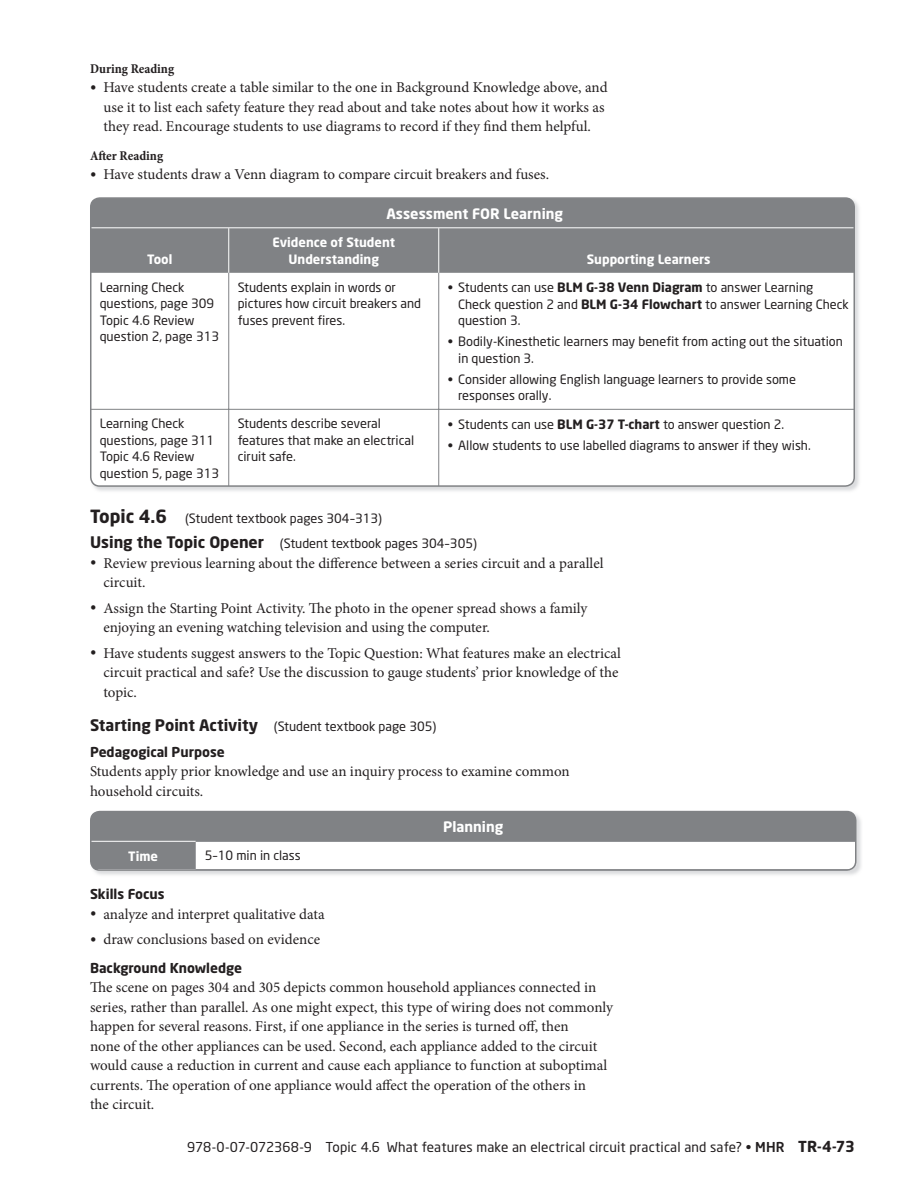
<style>
.page{position:relative;width:918px;height:1188px;background:#fff}
.page>*{position:absolute;margin:0;border:0;box-sizing:border-box;transform-origin:0 0}
.t1{font:15px/19.5px "Minion Pro";color:#231f20}
.t2{font:700 14.25px "Neo Sans";color:#fff}
.t3{font:13.5px "Neo Sans";letter-spacing:.005em;color:#231f20}
.t4{font:700 13.5px "Neo Sans";color:#231f20}
.t5{font:700 condensed 13.5px "Minion Pro";color:#231f20}
.t6{font:12.75px/16.5px "Neo Sans";color:#231f20}
.t7{font:700 12.75px/16.5px "Neo Sans";color:#fff;text-align:center}
.s1{font-size:16.5px}
.s2{font-weight:700}
.s3{font-weight:700;font-size:18px}
.s4{font-weight:700;font-size:15.75px}
.s5{font-weight:500}
.s6{font-weight:700;font-size:15px}
</style>
<div class="page">
<div style="left:93px;top:199px;width:761px;height:73px;background:#808285"></div>
<hr style="left:228px;top:228px;width:1px;height:45px;background:#fff">
<hr style="left:438px;top:228px;width:1px;height:45px;background:#fff">
<svg style="left:91px;top:272px;width:763px;height:214px"></svg>
<hr style="left:91px;top:227px;width:348px;height:1px;background:#fff">
<hr style="left:439px;top:227px;width:415px;height:1px;background:#fff">
<div style="left:90px;top:197px;width:765px;height:290px;border:2px solid #808285;border-radius:9px"></div>
<img style="left:90px;top:811px;width:771px;height:64px">
<svg style="left:91px;top:812px;width:765px;height:57px;fill:#808285"></svg>
<hr style="left:91px;top:841px;width:105px;height:1px;background:#fff">
<hr style="left:91px;top:869px;width:105px;height:1px;background:#fff">
<hr style="left:196px;top:841px;width:660px;height:1px;background:#808285">
<hr style="left:196px;top:869px;width:660px;height:1px;background:#808285">
<div style="left:90px;top:811px;width:766px;height:60px;border:2px solid #808285;border-radius:9px"></div>
<p class="t5" style="left:90px;top:63px;width:86px">During Reading</p>
<p class="t1" style="left:104px;top:79px;width:506px;text-indent:-14px"><span class="s1">•</span> Have students create a table similar to the one in Background Knowledge above, and use it to list each safety feature they read about and take notes about how it works as they read. Encourage students to use diagrams to record if they find them helpful.</p>
<p class="t5" style="left:90px;top:150px;width:75px">After Reading</p>
<p class="t1" style="left:90px;top:166px;width:461px"><span class="s1">•</span> Have students draw a Venn diagram to compare circuit breakers and fuses.</p>
<p class="t2" style="left:386px;top:208px;width:178px">Assessment FOR Learning</p>
<p class="t7" style="left:147px;top:252px;width:27px">Tool</p>
<p class="t7" style="left:272px;top:235px;width:124px">Evidence of Student<br>Understanding</p>
<p class="t7" style="left:587px;top:252px;width:125px">Supporting Learners</p>
<p class="t6" style="left:100px;top:280px;width:121px">Learning Check questions, page 309<br>Topic 4.6 Review question 2, page 313</p>
<p class="t6" style="left:238px;top:280px;width:185px">Students explain in words or pictures how circuit breakers and fuses prevent fires.</p>
<p class="t6" style="left:458px;top:281px;width:392px;text-indent:-10px">• Students can use <span class="s2">BLM G-38 Venn Diagram</span> to answer Learning<br>Check question 2 and <span class="s2">BLM G-34 Flowchart</span> to answer Learning Check question 3.</p>
<p class="t6" style="left:458px;top:335px;width:386px;text-indent:-10px">• Bodily-Kinesthetic learners may benefit from acting out the situation in question 3.</p>
<p class="t6" style="left:458px;top:372px;width:339px;text-indent:-10px">• Consider allowing English language learners to provide some responses orally.</p>
<p class="t6" style="left:100px;top:417px;width:121px">Learning Check questions, page 311<br>Topic 4.6 Review question 5, page 313</p>
<p class="t6" style="left:238px;top:417px;width:178px">Students describe several features that make an electrical ciruit safe.</p>
<p class="t6" style="left:448px;top:417px;width:338px">• Students can use <span class="s2">BLM G-37 T-chart</span> to answer question 2.</p>
<p class="t6" style="left:448px;top:438px;width:365px">• Allow students to use labelled diagrams to answer if they wish.</p>
<p class="t6" style="left:90px;top:507px;width:389px;line-height:25.5px"><span class="s3">Topic 4.6</span> (Student textbook pages 304–313)<br><span class="s4">Using the Topic Opener</span> (Student textbook pages 304–305)</p>
<p class="t1" style="left:104px;top:554px;width:502px;text-indent:-14px"><span class="s1">•</span> Review previous learning about the difference between a series circuit and a parallel circuit.</p>
<p class="t1" style="left:104px;top:599px;width:486px;text-indent:-14px"><span class="s1">•</span> Assign the Starting Point Activity. The photo in the opener spread shows a family enjoying an evening watching television and using the computer.</p>
<p class="t1" style="left:104px;top:644px;width:519px;text-indent:-14px"><span class="s1">•</span> Have students suggest answers to the Topic Question: What features make an electrical circuit practical and safe? Use the discussion to gauge students’ prior knowledge of the topic.</p>
<p class="t6" style="left:90px;top:720px;width:348px"><span class="s4">Starting Point Activity</span> (Student textbook page 305)</p>
<p class="t4" style="left:90px;top:746px;width:136px">Pedagogical Purpose</p>
<p class="t1" style="left:90px;top:763px;width:481px">Students apply prior knowledge and use an inquiry process to examine common household circuits.</p>
<p class="t2" style="left:443px;top:821px;width:62px">Planning</p>
<p class="t7" style="left:128px;top:849px;width:31px">Time</p>
<p class="t6" style="left:205px;top:849px;width:98px">5–10 min in class</p>
<p class="t4" style="left:90px;top:889px;width:76px">Skills Focus</p>
<p class="t1" style="left:90px;top:905px;width:236px"><span class="s1">•</span> analyze and interpret qualitative data</p>
<p class="t1" style="left:90px;top:931px;width:232px"><span class="s1">•</span> draw conclusions based on evidence</p>
<p class="t4" style="left:90px;top:962px;width:154px">Background Knowledge</p>
<p class="t1" style="left:90px;top:979px;width:525px">The scene on pages 304 and 305 depicts common household appliances connected in series, rather than parallel. As one might expect, this type of wiring does not commonly happen for several reasons. First, if one appliance in the series is turned off, then<br>none of the other appliances can be used. Second, each appliance added to the circuit would cause a reduction in current and cause each appliance to function at suboptimal currents. The operation of one appliance would affect the operation of the others in<br>the circuit.</p>
<p class="t3" style="left:187px;top:1142px;width:669px">978-0-07-072368-9 Topic 4.6 What features make an electrical circuit practical and safe? • <span class="s5">MHR</span> <span class="s6">TR-4-73</span></p>
</div>
